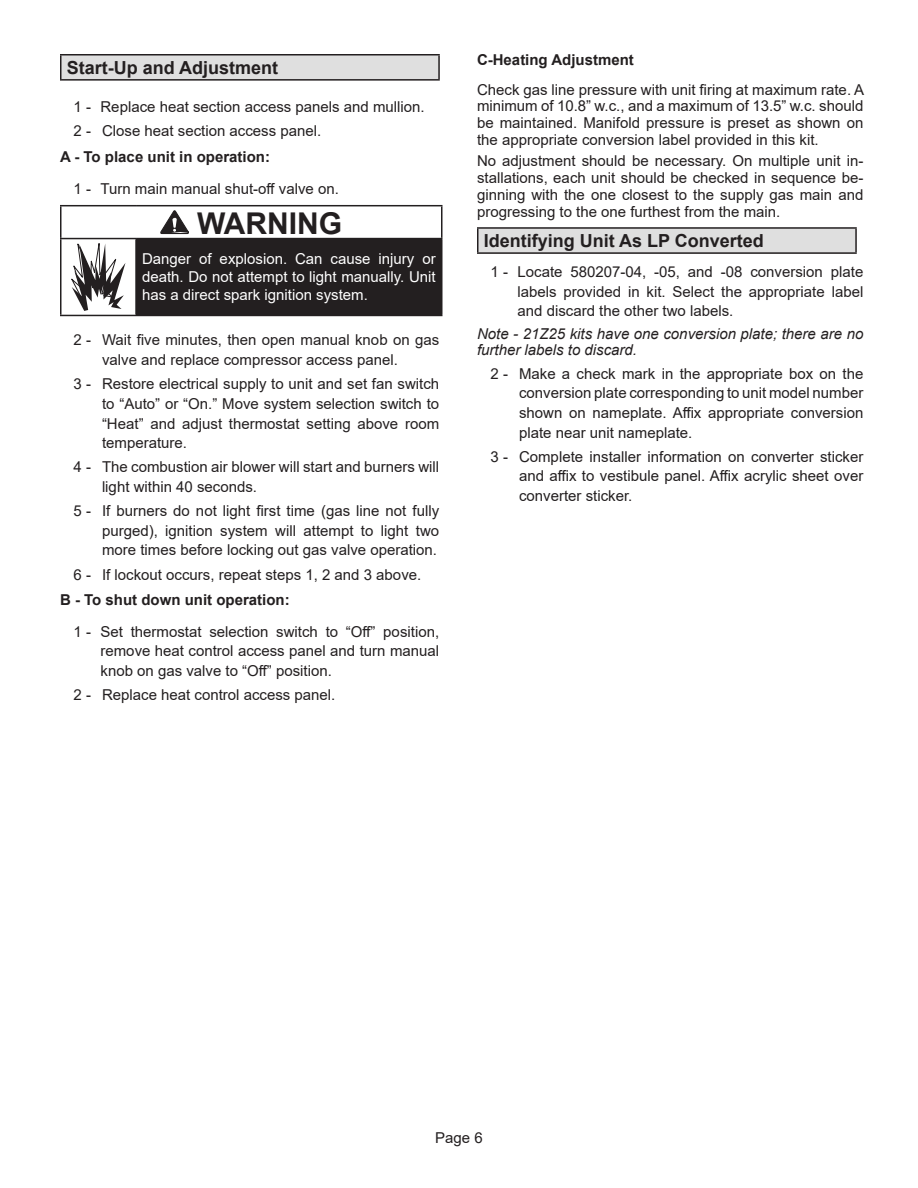
<style>
.page{position:relative;width:918px;height:1188px;background:#fff}
.page>*{position:absolute;margin:0;border:0;box-sizing:border-box;transform-origin:0 0}
.WARNING_20pt{font:700 30px "Arial";color:#231f20}
.Heading_12pt_Bold_Left{font:700 18px "Arial";color:#231f20}
.paragraph{font:15px/19.6px "Arial";color:#231f20;text-align:justify}
.White_10pt{font:15px/18px "Arial";color:#fff;text-align:justify}
.Paragraph_Bold{font:700 15px "Arial";color:#231f20}
.paragraph-2{font:italic 15px/16.8px "Arial";color:#231f20}
</style>
<div class="page">
<div style="left:61px;top:55px;width:378px;height:25px;background:#dfdfdf"></div>
<hr style="left:60px;top:54px;width:380px;height:2px;background:#231f20">
<hr style="left:60px;top:79px;width:380px;height:2px;background:#231f20">
<hr style="left:60px;top:56px;width:2px;height:23px;background:#231f20">
<hr style="left:438px;top:56px;width:2px;height:23px;background:#231f20">
<div style="left:136px;top:239px;width:306px;height:76px;background:#231f20"></div>
<hr style="left:60px;top:205px;width:76px;height:1px;background:#231f20">
<hr style="left:60px;top:206px;width:2px;height:32px;background:#231f20">
<hr style="left:136px;top:205px;width:306px;height:1px;background:#231f20">
<hr style="left:441px;top:206px;width:1px;height:32px;background:#231f20">
<hr style="left:60px;top:238px;width:76px;height:1px;background:#231f20">
<hr style="left:60px;top:239px;width:2px;height:76px;background:#231f20">
<hr style="left:136px;top:238px;width:306px;height:1px;background:#231f20">
<hr style="left:135px;top:239px;width:2px;height:76px;background:#231f20">
<hr style="left:60px;top:315px;width:76px;height:1px;background:#231f20">
<hr style="left:136px;top:315px;width:306px;height:1px;background:#231f20">
<svg style="left:160px;top:210px;width:29px;height:25px"></svg>
<svg style="left:69px;top:237px;width:56px;height:74px"></svg>
<div style="left:478px;top:228px;width:378px;height:25px;background:#dfdfdf"></div>
<hr style="left:477px;top:227px;width:380px;height:2px;background:#231f20">
<hr style="left:477px;top:252px;width:380px;height:2px;background:#231f20">
<svg style="left:477px;top:229px;width:1px;height:23px"></svg>
<hr style="left:855px;top:229px;width:2px;height:23px;background:#231f20">
<p class="Heading_12pt_Bold_Left" style="left:67px;top:55px;width:213px">Start-Up and Adjustment</p>
<p class="paragraph" style="left:74px;top:97px;width:353px">1 - Replace heat section access panels and mullion.</p>
<p class="paragraph" style="left:74px;top:121px;width:249px">2 - Close heat section access panel.</p>
<p class="Paragraph_Bold" style="left:60px;top:146px;width:212px">A - To place unit in operation:</p>
<p class="paragraph" style="left:74px;top:178px;width:267px">1 - Turn main manual shut-off valve on.</p>
<p class="WARNING_20pt" style="left:197px;top:202px;width:146px">WARNING</p>
<p class="White_10pt" style="left:142px;top:250px;width:295px">Danger of explosion. Can cause injury or death. Do not attempt to light manually. Unit has a direct spark ignition system.</p>
<p class="paragraph" style="left:102px;top:330px;width:339px;text-indent:-28px">2 - Wait five minutes, then open manual knob on gas valve and replace compressor access panel.</p>
<p class="paragraph" style="left:102px;top:374px;width:339px;text-indent:-28px">3 - Restore electrical supply to unit and set fan switch to “Auto” or “On.” Move system selection switch to “Heat” and adjust thermostat setting above room temperature.</p>
<p class="paragraph" style="left:102px;top:457px;width:339px;text-indent:-28px">4 - The combustion air blower will start and burners will light within 40 seconds.</p>
<p class="paragraph" style="left:102px;top:501px;width:339px;text-indent:-28px">5 - If burners do not light first time (gas line not fully purged), ignition system will attempt to light two more times before locking out gas valve operation.</p>
<p class="paragraph" style="left:74px;top:564px;width:349px">6 - If lockout occurs, repeat steps 1, 2 and 3 above.</p>
<p class="Paragraph_Bold" style="left:60px;top:589px;width:231px">B - To shut down unit operation:</p>
<p class="paragraph" style="left:100px;top:622px;width:340px;text-indent:-27px">1 - Set thermostat selection switch to “Off” position, remove heat control access panel and turn manual knob on gas valve to “Off” position.</p>
<p class="paragraph" style="left:74px;top:685px;width:263px">2 - Replace heat control access panel.</p>
<p class="Paragraph_Bold" style="left:477px;top:49px;width:158px">C-Heating Adjustment</p>
<p class="paragraph" style="left:477px;top:81px;width:389px;line-height:16.8px">Check gas line pressure with unit firing at maximum rate. A minimum of 10.8” w.c., and a maximum of 13.5” w.c. should be maintained. Manifold pressure is preset as shown on the appropriate conversion label provided in this kit.</p>
<p class="paragraph" style="left:477px;top:153px;width:388px;line-height:16.8px">No adjustment should be necessary. On multiple unit in&shy;stallations, each unit should be checked in sequence be&shy;ginning with the one closest to the supply gas main and progressing to the one furthest from the main.</p>
<p class="Heading_12pt_Bold_Left" style="left:484px;top:228px;width:282px">Identifying Unit As LP Converted</p>
<p class="paragraph" style="left:518px;top:262px;width:347px;text-indent:-27px">1 - Locate 580207-04, -05, and -08 conversion plate labels provided in kit. Select the appropriate label and discard the other two labels.</p>
<p class="paragraph-2" style="left:477px;top:325px;width:388px">Note - 21Z25 kits have one conversion plate; there are no further labels to discard.</p>
<p class="paragraph" style="left:519px;top:363px;width:346px;text-indent:-28px">2 - Make a check mark in the appropriate box on the conversion plate corresponding to unit model number shown on nameplate. Affix appropriate conversion plate near unit nameplate.</p>
<p class="paragraph" style="left:519px;top:447px;width:346px;text-indent:-28px">3 - Complete installer information on converter sticker and affix to vestibule panel. Affix acrylic sheet over converter sticker.</p>
<p class="paragraph" style="left:435px;top:1128px;width:49px">Page 6</p>
</div>
